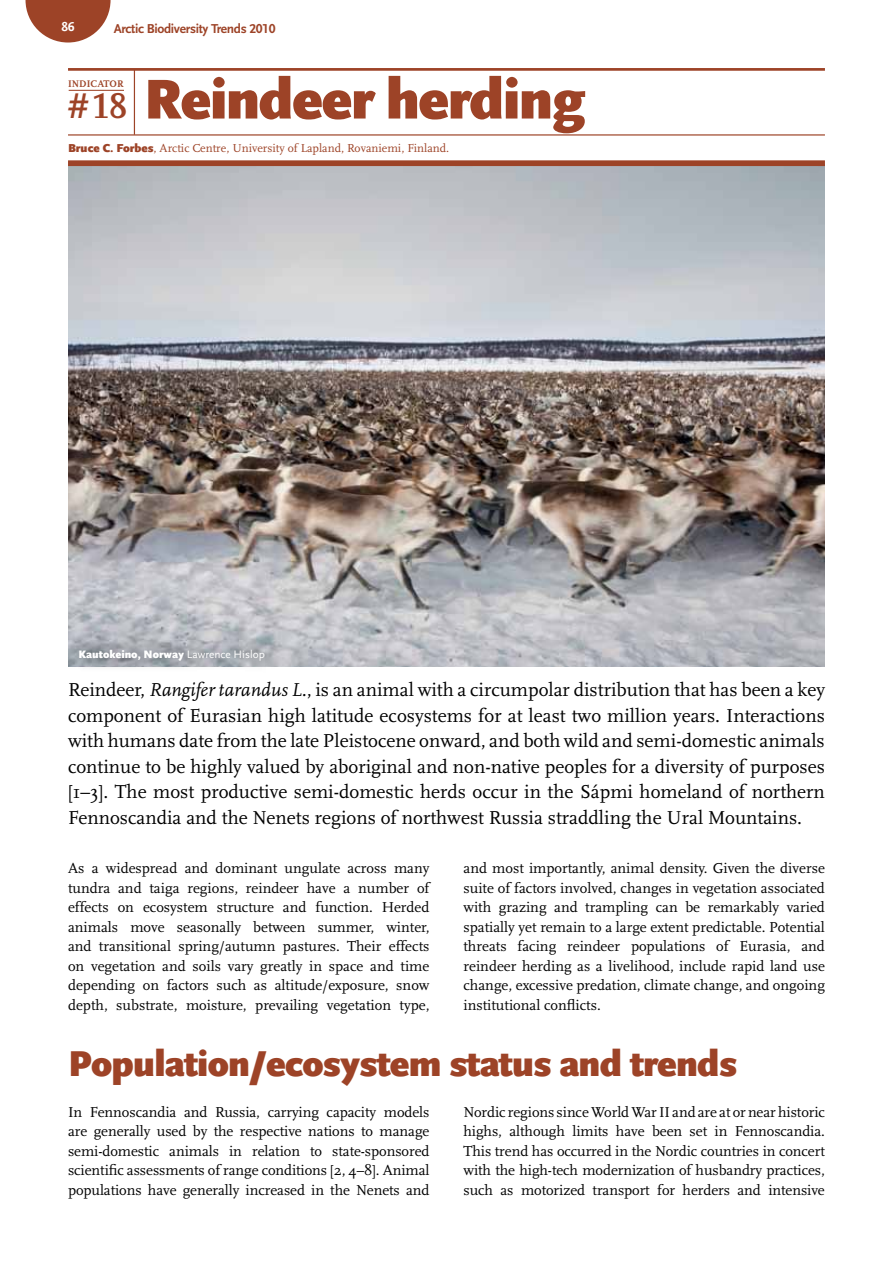
<style>
.page{position:relative;width:893px;height:1263px;background:#fff}
.page>*{position:absolute;margin:0;border:0;box-sizing:border-box;transform-origin:0 0}
.t1{font:900 58.5px "Scala Sans";letter-spacing:-.025em;color:#9d4327}
.t2{font:900 37.5px "Scala Sans";letter-spacing:-.02em;color:#9d4327}
.t3{font:700 37.35px "Scala LF";color:#9d4327}
.t4{font:19.5px/25.5px "Scala";color:#000;text-align:justify}
.t5{font:15px/19.5px "Scala";color:#000;text-align:justify}
.t6{font:700 13.5px "Scala Sans LF";letter-spacing:-.025em;color:#9d4327}
.t7{font:700 13.5px "Scala Sans LF";color:#fff}
.t8{font:12px "Scala";color:#9d4327}
.t9{font:900 11.25px "Scala Sans";color:#fff}
.t10{font:700 10.05px "Scala LF";letter-spacing:.01em;color:#9d4327}
.s1{font-family:"Scala Sans";font-weight:900}
.s2{font-weight:400}
.s3{font-style:italic}
</style>
<div class="page">
<svg style="left:26px;top:0;width:85px;height:43px"></svg>
<img style="left:68px;top:166px;width:757px;height:500px">
<div style="left:68px;top:160px;width:757px;height:6px;background:#9d4327"></div>
<hr style="left:68px;top:134px;width:757px;height:2px;background:#9d4327">
<hr style="left:68px;top:68px;width:757px;height:3px;background:#9d4327">
<hr style="left:134px;top:69px;width:1px;height:66px;background:#9d4327">
<hr style="left:69px;top:90px;width:55px;height:1px;background:#9d4327">
<div style="left:64px;top:636px;width:212px;height:36px;background:#000;opacity:.7"></div>
<p class="t7" style="left:61px;top:20px;width:15px">86</p>
<p class="t6" style="left:114px;top:22px;width:163px">Arctic Biodiversity Trends 2010</p>
<p class="t10" style="left:68px;top:78px;width:57px">INDICATOR</p>
<h1 class="t1" style="left:144px;top:68px;width:444px">Reindeer herding</h1>
<h3 class="t3" style="left:68px;top:85px;width:61px"># 18</h3>
<p class="t8" style="left:68px;top:142px;width:383px"><span class="s1">Bruce C. Forbes</span>, Arctic Centre, University of Lapland, Rovaniemi, Finland.</p>
<p class="t9" style="left:78px;top:648px;width:188px">Kautokeino, Norway <span class="s2">Lawrence Hislop</span></p>
<p class="t4" style="left:68px;top:678px;width:758px">Reindeer, <span class="s3">Rangifer tarandus L.</span>, is an animal with a circumpolar distribution that has been a key component of Eurasian high latitude ecosystems for at least two million years. Interactions with humans date from the late Pleistocene onward, and both wild and semi-domestic animals continue to be highly valued by aboriginal and non-native peoples for a diversity of purposes [1–3]. The most productive semi-domestic herds occur in the Sápmi homeland of northern Fennoscandia and the Nenets regions of northwest Russia straddling the Ural Mountains.</p>
<p class="t5" style="left:68px;top:859px;width:363px">As a widespread and dominant ungulate across many tundra and taiga regions, reindeer have a number of effects on ecosystem structure and function. Herded animals move seasonally between summer, winter, and transitional spring/autumn pastures. Their effects on vegetation and soils vary greatly in space and time depending on factors such as altitude/exposure, snow depth, substrate, moisture, prevailing vegetation type,</p>
<p class="t5" style="left:463px;top:859px;width:363px">and most importantly, animal density. Given the diverse suite of factors involved, changes in vegetation associated with grazing and trampling can be remarkably varied spatially yet remain to a large extent predictable. Potential threats facing reindeer populations of Eurasia, and reindeer herding as a livelihood, include rapid land use change, excessive predation, climate change, and ongoing institutional conflicts.</p>
<h2 class="t2" style="left:68px;top:1043px;width:670px">Population/ecosystem status and trends</h2>
<p class="t5" style="left:68px;top:1102px;width:363px">In Fennoscandia and Russia, carrying capacity models are generally used by the respective nations to manage semi-domestic animals in relation to state-sponsored scientific assessments of range conditions [2, 4–8]. Animal populations have generally increased in the Nenets and</p>
<p class="t5" style="left:463px;top:1102px;width:363px">Nordic regions since World War II and are at or near historic highs, although limits have been set in Fennoscandia.<br>This trend has occurred in the Nordic countries in concert with the high-tech modernization of husbandry practices, such as motorized transport for herders and intensive</p>
</div>
